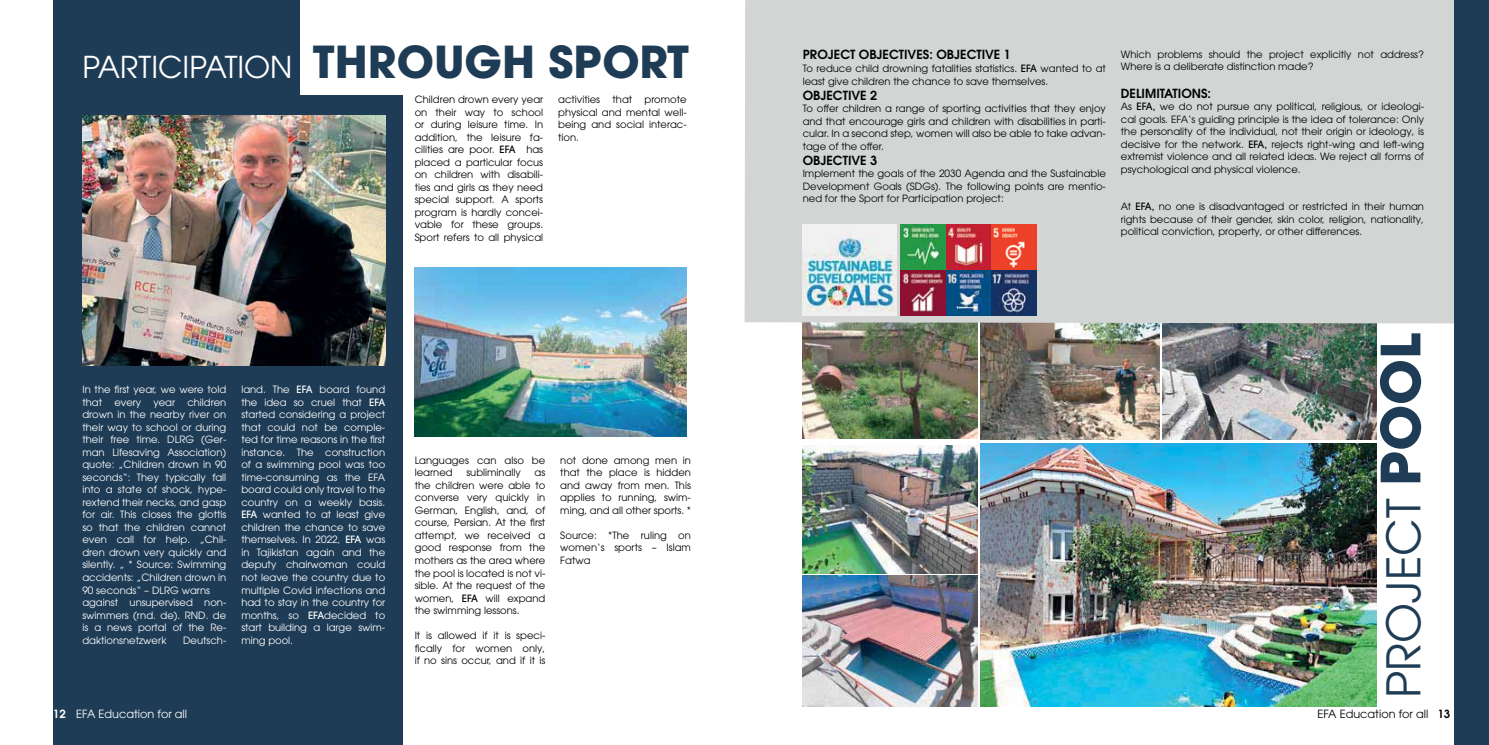
<style>
.page{position:relative;width:1489px;height:745px;background:#fff}
.page>*{position:absolute;margin:0;border:0;box-sizing:border-box;transform-origin:0 0}
.t1{font:46px "ITC Avant Garde Pro";color:#1f3c56}
.t2{font:700 43.75px "ITC Avant Garde Pro";color:#1f3c56}
.t3{font:30px "ITC Avant Garde Pro";color:#fff}
.t4{font:600 12.5px "ITC Avant Garde Std";color:#000304}
.t5{font:11.25px "ITC Avant Garde Std";color:#fff}
.t6{font:11.25px "ITC Avant Garde Std";color:#000304}
.t7{font:10px/12.5px "ITC Avant Garde Std";color:#000304;text-align:justify}
.t8{font:10px/12.5px "ITC Avant Garde Std";color:#fff}
.s1{font-weight:500}
.s2{font-weight:700;font-size:53.75px}
.s3{font-weight:600}
</style>
<div class="page">
<img style="left:980px;top:443px;width:396px;height:262px">
<img style="left:802px;top:575px;width:175px;height:130px">
<img style="left:802px;top:445px;width:175px;height:128px">
<img style="left:802px;top:323px;width:175px;height:115px">
<img style="left:980px;top:323px;width:179px;height:116px">
<img style="left:1162px;top:323px;width:214px;height:116px">
<div style="left:744px;top:0;width:710px;height:323px;background:#d3d5d5"></div>
<div style="left:1454px;top:0;width:34px;height:744px;background:#1f3c56"></div>
<div style="left:55px;top:96px;width:348px;height:648px;background:#1f3c56"></div>
<div style="left:53px;top:0;width:246px;height:744px;background:#1f3c56"></div>
<img style="left:82px;top:115px;width:303px;height:250px">
<img style="left:900px;top:225px;width:136px;height:90px">
<img style="left:802px;top:225px;width:94px;height:90px">
<img style="left:414px;top:267px;width:272px;height:169px">
<h3 class="t3" style="left:82px;top:53px;width:212px">PARTICIPATION</h3>
<h2 class="t2" style="left:313px;top:37px;width:377px">THROUGH SPORT</h2>
<p class="t7" style="left:414px;top:94px;width:130px">Children drown every year on their way to school or during leisure time. In addition, the leisure fa&shy;cilities are poor. <span class="s1">EFA</span> has placed a particular focus on children with disabili&shy;ties and girls as they need special support. A sports program is hardly concei&shy;vable for these groups.<br>Sport refers to all physical</p>
<p class="t7" style="left:558px;top:94px;width:130px">activities that promote physical and mental well&shy;being and social interac&shy;tion.</p>
<p class="t8" style="left:82px;top:384px;width:145px">In the first year, we were told that every year children drown in the nearby river on their way to school or during their free time. DLRG (Ger&shy;man Lifesaving Association) quote: „Children drown in 90 seconds“: They typically fall into a state of shock, hype&shy;rextend their necks, and gasp for air. This closes the glottis so that the children cannot even call for help. „Chil&shy;dren drown very quickly and silently. „ * Source: Swimming accidents: „Children drown in<br>90 seconds“ – DLRG warns against unsupervised non&shy;swimmers (rnd. de). RND. de is a news portal of the Re&shy;daktionsnetzwerk</p>
<p class="t8" style="left:183px;top:634px;width:45px">Deutsch-</p>
<p class="t8" style="left:241px;top:384px;width:145px;text-align:justify">land. The <span class="s1">EFA</span> board found the idea so cruel that <span class="s1">EFA </span>started considering a project that could not be comple&shy;ted for time reasons in the first instance. The construction of a swimming pool was too time-consuming as the EFA board could only travel to the country on a weekly basis.<br><span class="s1">EFA</span> wanted to at least give children the chance to save themselves. In 2022, <span class="s1">EFA</span> was in Tajikistan again and the deputy chairwoman could not leave the country due to multiple Covid infections and had to stay in the country for months, so <span class="s1">EFA</span>decided to start building a large swim&shy;ming pool.</p>
<p class="t7" style="left:414px;top:454px;width:132px">Languages can also be learned</p>
<p class="t7" style="left:466px;top:467px;width:56px">subliminally</p>
<p class="t7" style="left:414px;top:467px;width:132px;text-indent:120px">as the children were able to converse very quickly in German, English, and, of course, Persian. At the first attempt, we received a good response from the mothers as the area where the pool is located is not vi&shy;sible. At the request of the women, <span class="s1">EFA</span> will expand the swimming lessons.</p>
<p class="t7" style="left:414px;top:629px;width:132px">It is allowed if it is speci&shy;fically for women only, if no sins occur, and if it is</p>
<p class="t7" style="left:560px;top:454px;width:132px">not done among men in that the place is hidden and away from men. This applies to running, swim&shy;ming, and all other sports. *</p>
<p class="t7" style="left:560px;top:529px;width:132px">Source: *The ruling on women‘s sports – Islam Fatwa</p>
<p class="t4" style="left:802px;top:49px;width:210px">PROJECT OBJECTIVES: OBJECTIVE 1</p>
<p class="t7" style="left:802px;top:63px;width:305px">To reduce child drowning fatalities statistics. <span class="s1">EFA</span> wanted to at least give children the chance to save themselves.</p>
<p class="t4" style="left:802px;top:89px;width:76px">OBJECTIVE 2</p>
<p class="t7" style="left:802px;top:103px;width:305px">To offer children a range of sporting activities that they enjoy and that encourage girls and children with disabilities in parti&shy;cular. In a second step, women will also be able to take advan&shy;tage of the offer.</p>
<p class="t4" style="left:802px;top:154px;width:76px">OBJECTIVE 3</p>
<p class="t7" style="left:802px;top:168px;width:305px">Implement the goals of the 2030 Agenda and the Sustainable Development Goals (SDGs). The following points are mentio&shy;ned for the Sport for Participation project:</p>
<p class="t7" style="left:1120px;top:48px;width:304px">Which problems should the project explicitly not address?<br>Where is a deliberate distinction made?</p>
<p class="t4" style="left:1120px;top:87px;width:92px">DELIMITATIONS:</p>
<p class="t7" style="left:1120px;top:101px;width:305px">As <span class="s1">EFA,</span> we do not pursue any political, religious, or ideologi&shy;cal goals. EFA‘s guiding principle is the idea of tolerance: Only the personality of the individual, not their origin or ideology, is decisive for the network. <span class="s1">EFA,</span> rejects right-wing and left-wing extremist violence and all related ideas. We reject all forms of psychological and physical violence.</p>
<p class="t7" style="left:1120px;top:201px;width:304px">At <span class="s1">EFA,</span> no one is disadvantaged or restricted in their human rights because of their gender, skin color, religion, nationality, political conviction, property, or other differences.</p>
<h1 class="t1" style="left:1381px;top:697px;width:366px;rotate:-90deg">PROJECT <span class="s2">POOL</span></h1>
<p class="t5" style="left:53px;top:708px;width:135px"><span class="s3">12</span> EFA Education for all</p>
<p class="t6" style="left:1317px;top:708px;width:134px">EFA Education for all <span class="s3">13</span></p>
</div>
